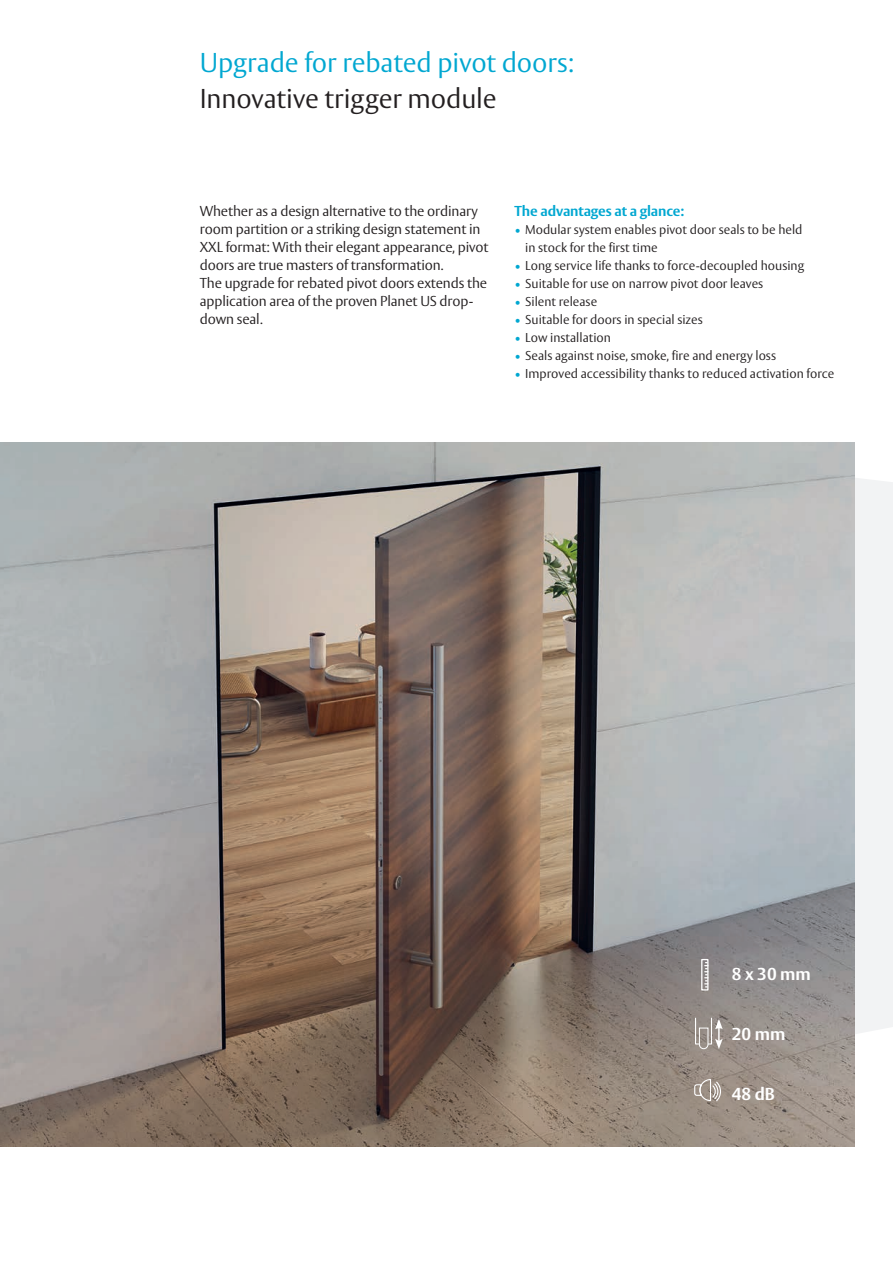
<style>
.page{position:relative;width:893px;height:1263px;background:#fff}
.page>*{position:absolute;margin:0;border:0;box-sizing:border-box;transform-origin:0 0}
.t1{font:300 27px "ASSA Vesta";letter-spacing:-.005em;color:#00a7d1}
.t2{font:300 27px "ASSA Vesta";letter-spacing:-.005em;color:#231f20}
.t3{font:700 17.1px "ASSA Vesta";color:#fff}
.t4{font:300 14.25px/18px "ASSA Vesta";letter-spacing:-.01em;color:#231f20}
.t5{font:700 14.25px "ASSA Vesta";letter-spacing:-.01em;color:#00a7d1}
.t6{font:300 12.75px/18px "ASSA Vesta";color:#231f20}
.s1{color:#00a7d1}
</style>
<div class="page">
<div style="left:855px;top:478px;width:38px;height:556px;background:#f2f3f4"></div>
<img style="left:0;top:442px;width:855px;height:704px">
<svg style="left:694px;top:1078px;width:28px;height:24px"></svg>
<div style="left:701px;top:959px;width:7px;height:31px;border:1px solid #fff"></div>
<svg style="left:705px;top:962px;width:3px;height:25px"></svg>
<svg style="left:694px;top:1017px;width:29px;height:32px"></svg>
<h1 class="t1" style="left:200px;top:46px;width:376px">Upgrade for rebated pivot doors:</h1>
<h1 class="t2" style="left:200px;top:82px;width:298px">Innovative trigger module</h1>
<p class="t4" style="left:200px;top:203px;width:290px">Whether as a design alternative to the ordinary room partition or a striking design statement in XXL format: With their elegant appearance, pivot doors are true masters of transformation.<br>The upgrade for rebated pivot doors extends the application area of the proven Planet US drop&shy;down seal.</p>
<p class="t5" style="left:514px;top:202px;width:171px">The advantages at a glance:</p>
<p class="t6" style="left:525px;top:221px;width:279px;text-indent:-11px"><span class="s1">•</span> Modular system enables pivot door seals to be held in stock for the first time</p>
<p class="t6" style="left:514px;top:257px;width:291px"><span class="s1">•</span> Long service life thanks to force-decoupled housing</p>
<p class="t6" style="left:514px;top:275px;width:250px"><span class="s1">•</span> Suitable for use on narrow pivot door leaves</p>
<p class="t6" style="left:514px;top:293px;width:84px"><span class="s1">•</span> Silent release</p>
<p class="t6" style="left:514px;top:311px;width:190px"><span class="s1">•</span> Suitable for doors in special sizes</p>
<p class="t6" style="left:514px;top:329px;width:98px"><span class="s1">•</span> Low installation</p>
<p class="t6" style="left:514px;top:347px;width:263px"><span class="s1">•</span> Seals against noise, smoke, fire and energy loss</p>
<p class="t6" style="left:514px;top:365px;width:321px"><span class="s1">•</span> Improved accessibility thanks to reduced activation force</p>
<h2 class="t3" style="left:732px;top:963px;width:81px">8 x 30 mm</h2>
<h2 class="t3" style="left:732px;top:1023px;width:55px">20 mm</h2>
<h2 class="t3" style="left:732px;top:1083px;width:45px">48 dB</h2>
</div>
